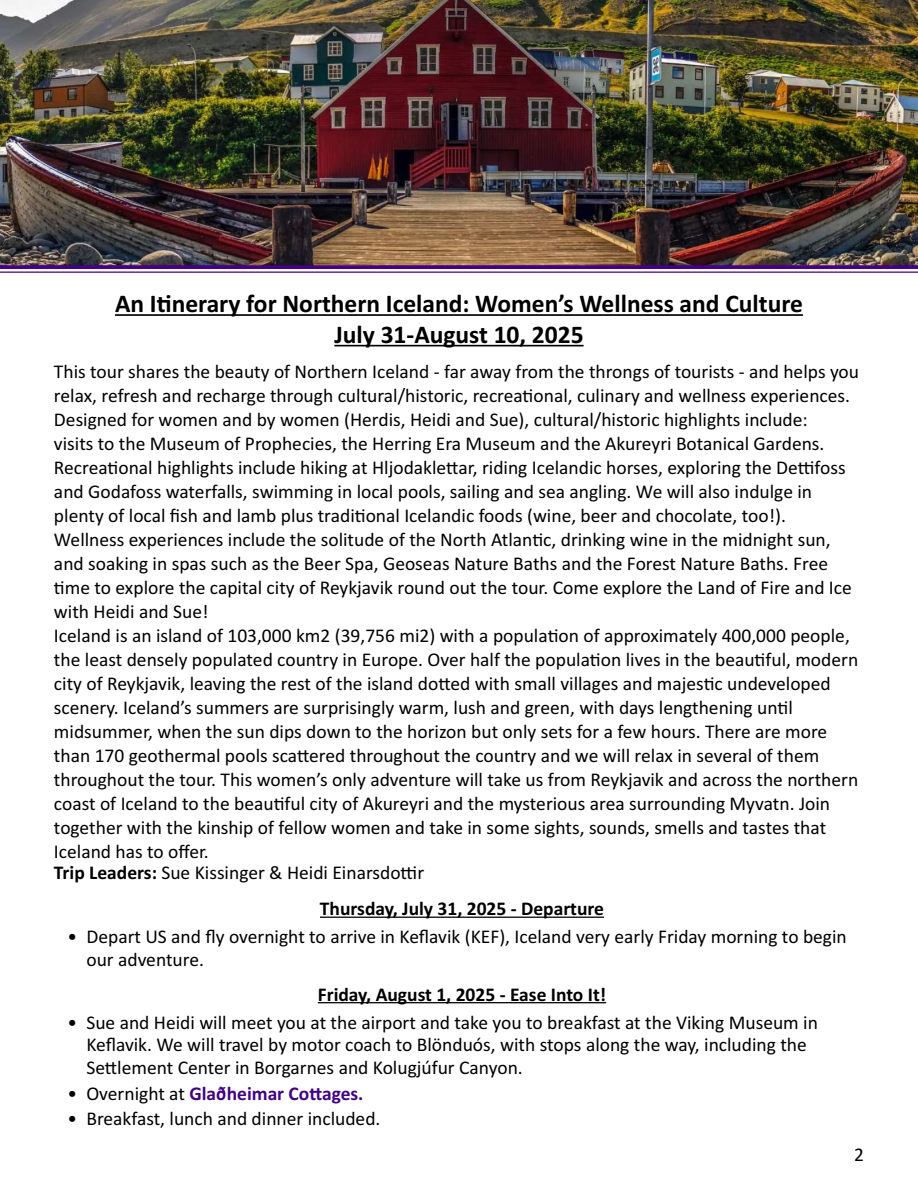
<style>
.page{position:relative;width:918px;height:1188px;background:#fff}
.page>*{position:absolute;margin:0;border:0;box-sizing:border-box;transform-origin:0 0}
.t1{font:700 25.5px/30.6px "Calibri";color:#000;text-align:center}
.t2{font:19.5px/24px "Calibri";color:#000}
.t3{font:700 19.5px "Calibri";color:#000}
.t4{font:700 19.5px "Calibri";color:#430087}
.s1{font-weight:700}
.s2{font-weight:400;color:#000}
</style>
<div class="page">
<hr style="left:318px;top:1002px;width:288px;height:1px;background:#000">
<hr style="left:320px;top:917px;width:284px;height:1px;background:#000">
<hr style="left:115px;top:314px;width:688px;height:2px;background:#000">
<hr style="left:334px;top:345px;width:250px;height:1px;background:#000">
<img style="left:0;top:0;width:917px;height:265px">
<svg style="left:0;top:265px;width:918px;height:4px;background:#450582"></svg>
<hr style="left:0;top:272px;width:918px;height:1px;background:#430087">
<h1 class="t1" style="left:115px;top:288px;width:689px">An Itinerary for Northern Iceland: Women’s Wellness and Culture<br>July 31-August 10, 2025</h1>
<p class="t2" style="left:54px;top:359px;width:807px">This tour shares the beauty of Northern Iceland - far away from the throngs of tourists - and helps you relax, refresh and recharge through cultural/historic, recreational, culinary and wellness experiences.<br>Designed for women and by women (Herdis, Heidi and Sue), cultural/historic highlights include:<br>visits to the Museum of Prophecies, the Herring Era Museum and the Akureyri Botanical Gardens.<br>Recreational highlights include hiking at Hljodaklettar, riding Icelandic horses, exploring the Dettifoss and Godafoss waterfalls, swimming in local pools, sailing and sea angling. We will also indulge in plenty of local fish and lamb plus traditional Icelandic foods (wine, beer and chocolate, too!).<br>Wellness experiences include the solitude of the North Atlantic, drinking wine in the midnight sun, and soaking in spas such as the Beer Spa, Geoseas Nature Baths and the Forest Nature Baths. Free time to explore the capital city of Reykjavik round out the tour. Come explore the Land of Fire and Ice with Heidi and Sue!<br>Iceland is an island of 103,000 km2 (39,756 mi2) with a population of approximately 400,000 people, the least densely populated country in Europe. Over half the population lives in the beautiful, modern city of Reykjavik, leaving the rest of the island dotted with small villages and majestic undeveloped scenery. Iceland’s summers are surprisingly warm, lush and green, with days lengthening until midsummer, when the sun dips down to the horizon but only sets for a few hours. There are more than 170 geothermal pools scattered throughout the country and we will relax in several of them throughout the tour. This women’s only adventure will take us from Reykjavik and across the northern coast of Iceland to the beautiful city of Akureyri and the mysterious area surrounding Myvatn. Join together with the kinship of fellow women and take in some sights, sounds, smells and tastes that Iceland has to offer.</p>
<p class="t2" style="left:54px;top:860px;width:372px"><span class="s1">Trip Leaders:</span> Sue Kissinger &amp; Heidi Einarsdottir</p>
<p class="t3" style="left:320px;top:895px;width:286px">Thursday, July 31, 2025 - Departure</p>
<p class="t2" style="left:86px;top:925px;width:762px;line-height:22.5px;text-indent:-19px">• Depart US and fly overnight to arrive in Keflavik (KEF), Iceland very early Friday morning to begin our adventure.</p>
<p class="t3" style="left:318px;top:980px;width:290px">Friday, August 1, 2025 - Ease Into It!</p>
<p class="t2" style="left:86px;top:1010px;width:733px;line-height:22.5px;text-indent:-19px">• Sue and Heidi will meet you at the airport and take you to breakfast at the Viking Museum in<br>Keflavik. We will travel by motor coach to Blönduós, with stops along the way, including the<br>Settlement Center in Borgarnes and Kolugjúfur Canyon.</p>
<p class="t4" style="left:68px;top:1079px;width:298px"><span class="s2">• Overnight at</span> Glaðheimar Cottages.</p>
<p class="t2" style="left:68px;top:1106px;width:314px">• Breakfast, lunch and dinner included.</p>
<p class="t2" style="left:854px;top:1142px;width:11px">2</p>
</div>
